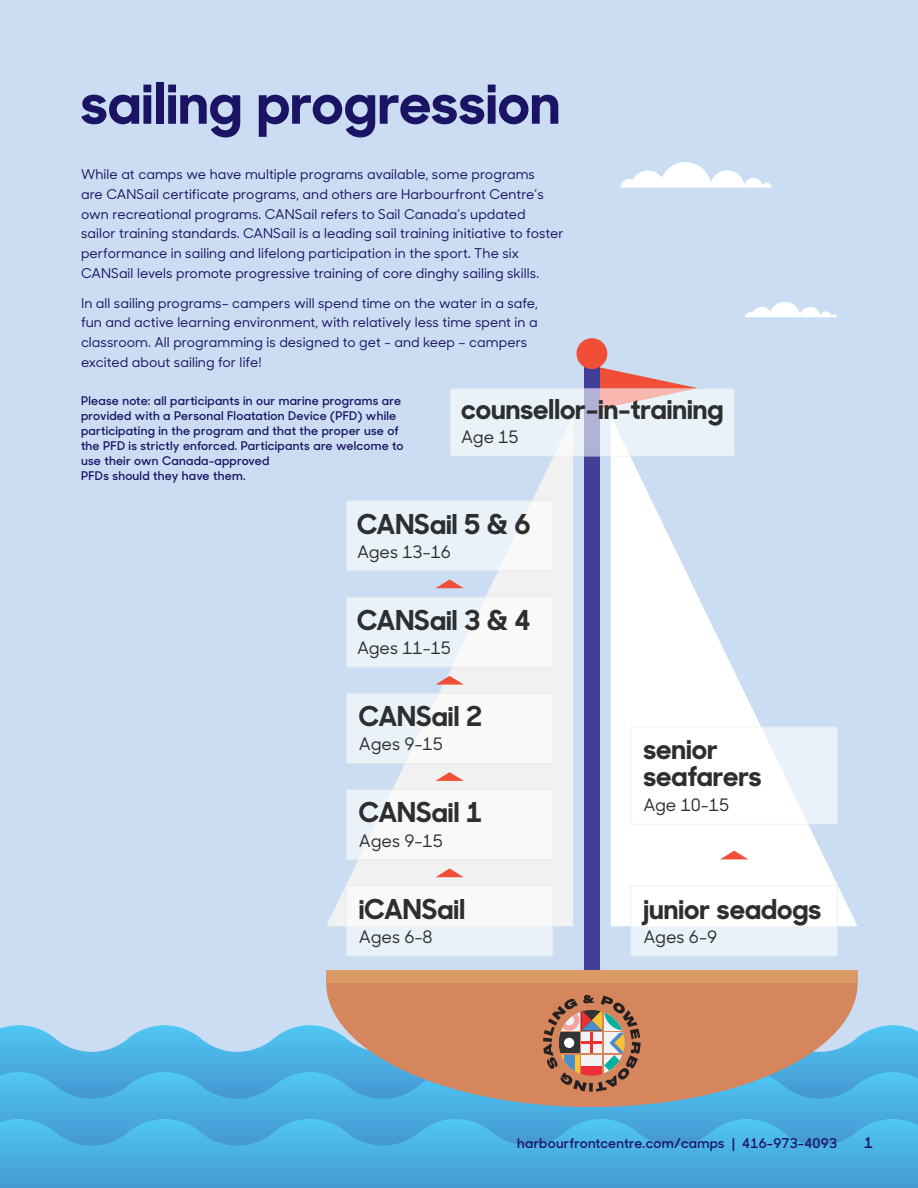
<style>
.page{position:relative;width:918px;height:1188px;background:#caddf2}
.page>*{position:absolute;margin:0;border:0;box-sizing:border-box;transform-origin:0 0}
.t1{font:700 57px "Sharp Sans No 1";letter-spacing:.005em;color:#1b1464}
.t2{font:700 27.45px/27.5px "Sharp Sans No 1";color:#2e2e2f}
.t3{font:500 17.1px "Sharp Sans No 1";color:#2e2e2f}
.t4{font:600 15px "Sharp Sans No 1";color:#1b1464}
.t5{font:500 13.5px/19.8px "Sharp Sans No 1";letter-spacing:.005em;color:#1b1464}
.t6{font:600 13.5px "Sharp Sans No 1";letter-spacing:.02em;color:#1b1464}
.t7{font:600 12px/15px "Sharp Sans No 1";letter-spacing:.02em;color:#1b1464}
</style>
<div class="page">
<svg style="left:0;top:1025px;width:918px;height:47px"></svg>
<svg style="left:0;top:1072px;width:918px;height:47px;background:#4aafe3"></svg>
<svg style="left:0;top:1119px;width:918px;height:69px;background:#49aadf"></svg>
<svg style="left:611px;top:457px;width:247px;height:469px"></svg>
<svg style="left:600px;top:367px;width:97px;height:21px"></svg>
<div style="left:584px;top:364px;width:16px;height:635px;background:#414099"></div>
<div style="left:576px;top:338px;width:31px;height:31px;background:#f04e37;border-radius:50%"></div>
<svg style="left:326px;top:457px;width:247px;height:469px"></svg>
<svg style="left:326px;top:983px;width:532px;height:124px;background:#b4917f"></svg>
<div style="left:326px;top:971px;width:532px;height:12px;background:#da9c64"></div>
<svg style="left:543px;top:995px;width:98px;height:97px;background:#b08168"></svg>
<svg style="left:450px;top:388px;width:285px;height:69px;background:#e6eaf2"></svg>
<div style="left:346px;top:500px;width:208px;height:71px;background:linear-gradient(to right,#e5eff9,#f3f6f9);border:1px solid #e6e6e6"></div>
<div style="left:346px;top:596px;width:208px;height:72px;background:linear-gradient(to right,#e4eef9,#fbfaf9);border:1px solid #e6e6e6"></div>
<div style="left:346px;top:693px;width:208px;height:71px;background:linear-gradient(to right,#e8f1f9,#fefcf9);border:1px solid #e6e6e6"></div>
<div style="left:346px;top:789px;width:208px;height:71px;background:#fff;border:1px solid #e6e6e6"></div>
<div style="left:346px;top:885px;width:208px;height:72px;background:linear-gradient(to right,#f2f6f9,#f2f6f9);border:1px solid #e6e6e6"></div>
<div style="left:630px;top:885px;width:208px;height:72px;background:linear-gradient(to right,#f6f9fd,#f6f9fd);border:1px solid #e6e6e6"></div>
<div style="left:630px;top:726px;width:208px;height:99px;background:linear-gradient(to right,#fff,#edf4fa);border:1px solid #e6e6e6"></div>
<svg style="left:720px;top:851px;width:28px;height:8px"></svg>
<svg style="left:436px;top:868px;width:28px;height:9px"></svg>
<svg style="left:436px;top:579px;width:28px;height:9px"></svg>
<svg style="left:436px;top:676px;width:28px;height:9px"></svg>
<svg style="left:436px;top:772px;width:28px;height:9px"></svg>
<svg style="left:620px;top:162px;width:152px;height:26px"></svg>
<svg style="left:745px;top:302px;width:92px;height:15px"></svg>
<h1 class="t1" style="left:81px;top:61px;width:481px">sailing progression</h1>
<p class="t5" style="left:81px;top:164px;width:484px">While at camps we have multiple programs available, some programs<br>are CANSail certificate programs, and others are Harbourfront Centre’s own recreational programs. CANSail refers to Sail Canada’s updated<br>sailor training standards. CANSail is a leading sail training initiative to foster performance in sailing and lifelong participation in the sport. The six CANSail levels promote progressive training of core dinghy sailing skills.</p>
<p class="t5" style="left:81px;top:292px;width:458px">In all sailing programs– campers will spend time on the water in a safe, fun and active learning environment, with relatively less time spent in a classroom. All programming is designed to get - and keep – campers excited about sailing for life!</p>
<h2 class="t2" style="left:461px;top:393px;width:264px">counsellor-in-training</h2>
<p class="t3" style="left:461px;top:424px;width:59px">Age 15</p>
<p class="t7" style="left:81px;top:393px;width:324px">Please note: all participants in our marine programs are provided with a Personal Floatation Device (PFD) while participating in the program and that the proper use of the PFD is strictly enforced. Participants are welcome to use their own Canada-approved<br>PFDs should they have them.</p>
<h2 class="t2" style="left:357px;top:508px;width:175px">CANSail 5 &amp; 6</h2>
<p class="t3" style="left:357px;top:539px;width:95px">Ages 13-16</p>
<h2 class="t2" style="left:357px;top:605px;width:175px">CANSail 3 &amp; 4</h2>
<p class="t3" style="left:357px;top:636px;width:95px">Ages 11-15</p>
<h2 class="t2" style="left:359px;top:701px;width:125px">CANSail 2</h2>
<p class="t3" style="left:359px;top:732px;width:85px">Ages 9-15</p>
<h2 class="t2" style="left:359px;top:797px;width:125px">CANSail 1</h2>
<p class="t3" style="left:359px;top:828px;width:85px">Ages 9-15</p>
<h2 class="t2" style="left:359px;top:894px;width:108px">iCANSail</h2>
<p class="t3" style="left:359px;top:925px;width:75px">Ages 6-8</p>
<h2 class="t2" style="left:643px;top:734px;width:120px">senior seafarers</h2>
<p class="t3" style="left:643px;top:792px;width:87px">Age 10-15</p>
<h2 class="t2" style="left:643px;top:894px;width:179px">junior seadogs</h2>
<p class="t3" style="left:643px;top:925px;width:75px">Ages 6-9</p>
<p class="t6" style="left:517px;top:1133px;width:321px">harbourfrontcentre.com/camps | 416-973-4093</p>
<p class="t4" style="left:864px;top:1131px;width:10px">1</p>
</div>
